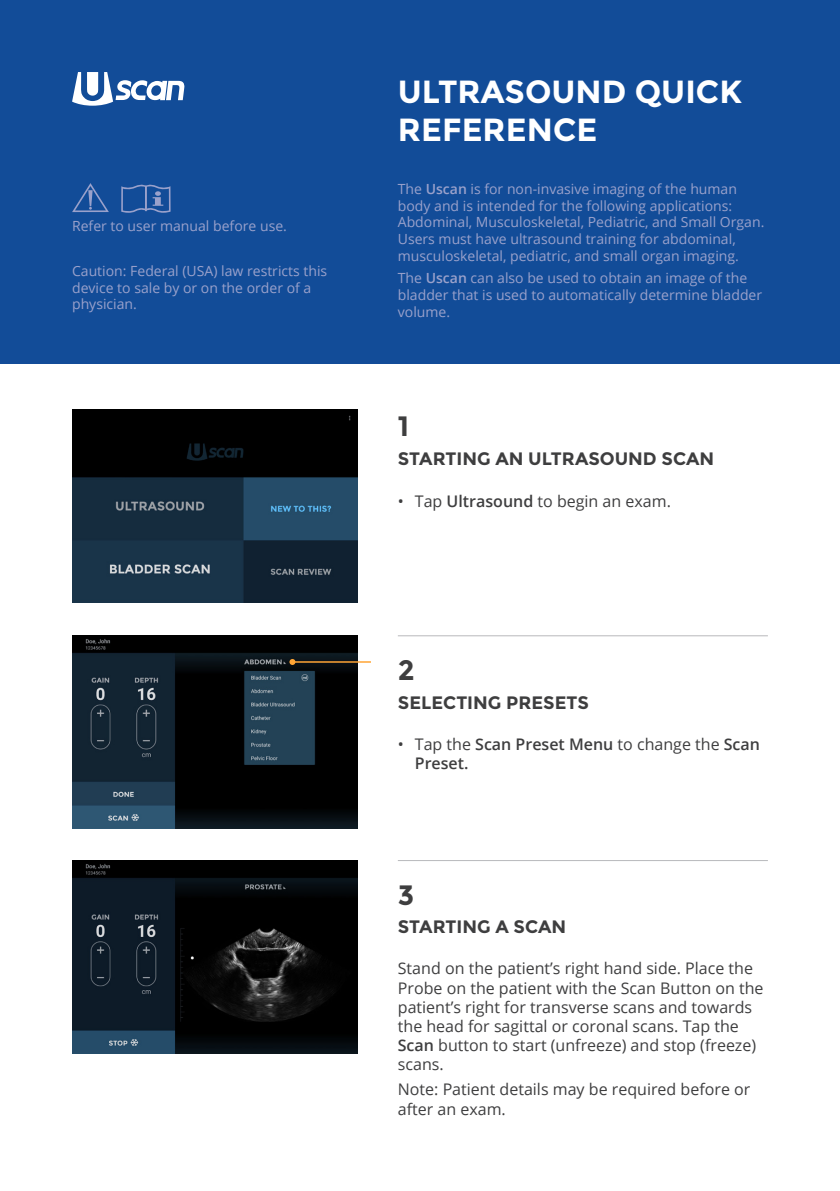
<style>
.page{position:relative;width:840px;height:1191px;background:#fff}
.page>*{position:absolute;margin:0;border:0;box-sizing:border-box;transform-origin:0 0}
.heading{font:700 32px/38.4px "Montserrat";color:#fff}
.number_heading{font:700 28px "Montserrat";color:#3e3e3f}
.heading-2{font:700 18px "Montserrat";color:#3e3e3f}
.body_text{font:16px/19.2px "Open Sans";color:#3e3e3f}
.bullets{font:600 16px/19.2px "Open Sans";color:#3e3e3f}
.bullets-2{font:16px "Open Sans";color:#3e3e3f}
.lighter_body_text{font:14px/16.8px "Open Sans";color:#9aa1cb}
.s1{font-weight:600}
.s2{font-weight:400}
</style>
<div class="page">
<div style="left:0;top:0;width:839px;height:364px;background:#124c98"></div>
<hr style="left:397px;top:860px;width:370px;height:1px;background:#b8b9bc">
<hr style="left:397px;top:635px;width:370px;height:1px;background:#b8b9bc">
<svg style="left:72px;top:72px;width:112px;height:34px"></svg>
<svg style="left:121px;top:184px;width:49px;height:29px"></svg>
<svg style="left:72px;top:183px;width:37px;height:29px"></svg>
<img style="left:72px;top:409px;width:285px;height:193px">
<img style="left:72px;top:635px;width:285px;height:193px">
<img style="left:72px;top:860px;width:285px;height:193px">
<hr style="left:292px;top:661px;width:79px;height:1px;background:#ffa535">
<svg style="left:289px;top:659px;width:6px;height:6px"></svg>
<p class="lighter_body_text" style="left:72px;top:217px;width:216px">Refer to user manual before use.</p>
<p class="lighter_body_text" style="left:72px;top:262px;width:256px">Caution: Federal (USA) law restricts this device to sale by or on the order of a physician.</p>
<p class="heading" style="left:397px;top:73px;width:345px">ULTRASOUND QUICK<br>REFERENCE</p>
<p class="lighter_body_text" style="left:397px;top:180px;width:368px">The <span class="s1">Uscan</span> is for non-invasive imaging of the human body and is intended for the following applications:<br>Abdominal, Musculoskeletal, Pediatric, and Small Organ.<br>Users must have ultrasound training for abdominal, musculoskeletal, pediatric, and small organ imaging.</p>
<p class="lighter_body_text" style="left:397px;top:270px;width:365px">The <span class="s1">Uscan</span> can also be used to obtain an image of the bladder that is used to automatically determine bladder volume.</p>
<p class="number_heading" style="left:397px;top:410px;width:13px">1</p>
<p class="heading-2" style="left:397px;top:447px;width:318px">STARTING AN ULTRASOUND SCAN</p>
<p class="bullets-2" style="left:397px;top:490px;width:274px">• Tap <span class="s1">Ultrasound</span> to begin an exam.</p>
<p class="number_heading" style="left:397px;top:653px;width:18px">2</p>
<p class="heading-2" style="left:397px;top:691px;width:192px">SELECTING PRESETS</p>
<p class="bullets" style="left:414px;top:734px;width:346px;text-indent:-17px"><span class="s2">• Tap the</span> Scan Preset Menu <span class="s2">to change the</span> Scan<br>Preset.</p>
<p class="number_heading" style="left:397px;top:878px;width:18px">3</p>
<p class="heading-2" style="left:397px;top:916px;width:170px">STARTING A SCAN</p>
<p class="body_text" style="left:397px;top:958px;width:367px">Stand on the patient’s right hand side. Place the Probe on the patient with the Scan Button on the patient’s right for transverse scans and towards the head for sagittal or coronal scans. Tap the <span class="s1">Scan</span> button to start (unfreeze) and stop (freeze) scans.</p>
<p class="body_text" style="left:397px;top:1079px;width:354px">Note: Patient details may be required before or after an exam.</p>
</div>
